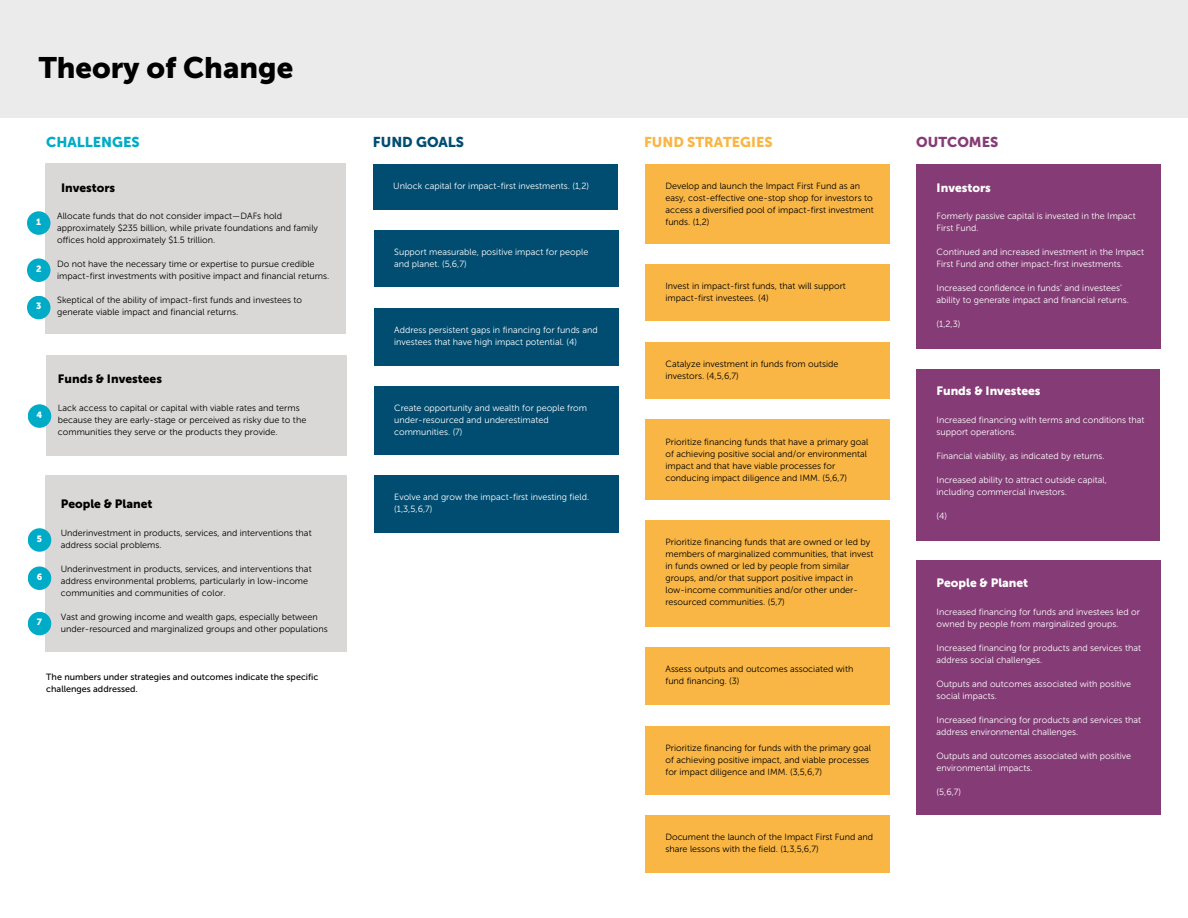
<style>
.page{position:relative;width:1188px;height:918px;background:#fff}
.page>*{position:absolute;margin:0;border:0;box-sizing:border-box;transform-origin:0 0}
.t1{font:29.4px "Museo Sans 900";color:#000}
.t2{font:14.1px "Museo Sans 900";color:#f9b645}
.t3{font:14.1px "Museo Sans 900";color:#00abc8}
.t4{font:14.1px "Museo Sans 900";color:#004d71}
.t5{font:14.1px "Museo Sans 900";color:#853c76}
.t6{font:12px "Museo Sans 900";color:#fff}
.t7{font:12px "Museo Sans 900";color:#000}
.t8{font:10.95px "Museo Sans 100";color:#fff}
.t9{font:10.95px "Museo Sans 500";color:#fff}
.t10{font:9px/12px "Museo Sans 300";color:#000}
.t11{font:9px/12px "Museo Sans 300";color:#fff}
.t12{font:9px/12px "Museo Sans 500";color:#000}
.t13{font:9px "Museo Sans 900";color:#fff}
</style>
<div class="page">
<div style="left:1px;top:0;width:1187px;height:117px;background:#ebebeb"></div>
<div style="left:373px;top:164px;width:244px;height:46px;background:#004d71"></div>
<div style="left:374px;top:230px;width:244px;height:57px;background:#004d71"></div>
<div style="left:374px;top:308px;width:244px;height:57px;background:#004d71"></div>
<div style="left:374px;top:386px;width:244px;height:68px;background:#004d71"></div>
<div style="left:374px;top:475px;width:244px;height:58px;background:#004d71"></div>
<div style="left:916px;top:164px;width:244px;height:184px;background:#853c76"></div>
<div style="left:916px;top:369px;width:244px;height:172px;background:#853c76"></div>
<div style="left:916px;top:561px;width:244px;height:254px;background:#853c76"></div>
<div style="left:46px;top:164px;width:300px;height:170px;background:#d9d8d6"></div>
<div style="left:27px;top:211px;width:24px;height:24px;background:#00abc8;border-radius:50%"></div>
<div style="left:27px;top:258px;width:24px;height:24px;background:#00abc8;border-radius:50%"></div>
<div style="left:27px;top:296px;width:24px;height:23px;background:#00abc8;border-radius:50%"></div>
<div style="left:46px;top:355px;width:301px;height:100px;background:#d9d8d6"></div>
<div style="left:28px;top:404px;width:23px;height:24px;background:#00abc8;border-radius:50%"></div>
<div style="left:45px;top:475px;width:302px;height:177px;background:#d9d8d6"></div>
<div style="left:28px;top:528px;width:23px;height:24px;background:#00abc8;border-radius:50%"></div>
<div style="left:28px;top:566px;width:23px;height:24px;background:#00abc8;border-radius:50%"></div>
<div style="left:28px;top:612px;width:23px;height:23px;background:#00abc8;border-radius:50%"></div>
<div style="left:645px;top:648px;width:244px;height:57px;background:#f9b645"></div>
<div style="left:645px;top:521px;width:244px;height:106px;background:#f9b645"></div>
<div style="left:645px;top:420px;width:244px;height:80px;background:#f9b645"></div>
<div style="left:645px;top:726px;width:244px;height:68px;background:#f9b645"></div>
<div style="left:645px;top:164px;width:244px;height:80px;background:#f9b645"></div>
<div style="left:645px;top:264px;width:244px;height:57px;background:#f9b645"></div>
<div style="left:645px;top:342px;width:244px;height:57px;background:#f9b645"></div>
<div style="left:645px;top:815px;width:244px;height:57px;background:#f9b645"></div>
<h4 class="t1" style="left:39px;top:50px;width:256px">Theory of Change</h4>
<h4 class="t3" style="left:46px;top:133px;width:95px">CHALLENGES</h4>
<p class="t13" style="left:36px;top:216px;width:6px">1</p>
<p class="t13" style="left:36px;top:263px;width:7px">2</p>
<p class="t13" style="left:36px;top:301px;width:7px">3</p>
<p class="t7" style="left:61px;top:180px;width:56px">Investors</p>
<p class="t10" style="left:57px;top:210px;width:262px">Allocate funds that do not consider impact—DAFs hold approximately $235 billion, while private foundations and family offices hold approximately $1.5 trillion.</p>
<p class="t10" style="left:57px;top:258px;width:274px">Do not have the necessary time or expertise to pursue credible impact-first investments with positive impact and financial returns.</p>
<p class="t10" style="left:57px;top:294px;width:246px">Skeptical of the ability of impact-first funds and investees to generate viable impact and financial returns.</p>
<p class="t13" style="left:37px;top:409px;width:7px">4</p>
<h4 class="t7" style="left:58px;top:371px;width:106px">Funds &amp; Investees</h4>
<p class="t10" style="left:58px;top:402px;width:250px">Lack access to capital or capital with viable rates and terms because they are early-stage or perceived as risky due to the communities they serve or the products they provide.</p>
<p class="t13" style="left:37px;top:533px;width:7px">5</p>
<p class="t13" style="left:37px;top:572px;width:7px">6</p>
<p class="t13" style="left:37px;top:617px;width:7px">7</p>
<p class="t7" style="left:61px;top:496px;width:93px">People &amp; Planet</p>
<h3 class="t10" style="left:61px;top:527px;width:252px">Underinvestment in products, services, and interventions that address social problems.</h3>
<h4 class="t10" style="left:61px;top:563px;width:252px">Underinvestment in products, services, and interventions that address environmental problems, particularly in low-income communities and communities of color.</h4>
<p class="t10" style="left:61px;top:611px;width:268px">Vast and growing income and wealth gaps, especially between under-resourced and marginalized groups and other populations</p>
<p class="t12" style="left:46px;top:671px;width:274px">The numbers under strategies and outcomes indicate the specific challenges addressed.</p>
<p class="t4" style="left:373px;top:133px;width:93px">FUND GOALS</p>
<p class="t5" style="left:916px;top:133px;width:84px">OUTCOMES</p>
<h3 class="t2" style="left:644px;top:133px;width:130px">FUND STRATEGIES</h3>
<h1 class="t11" style="left:393px;top:180px;width:197px">Unlock capital for impact-first investments. (1,2)</h1>
<h2 class="t11" style="left:394px;top:246px;width:196px">Support measurable, positive impact for people and planet. (5,6,7)</h2>
<h2 class="t11" style="left:394px;top:324px;width:205px">Address persistent gaps in financing for funds and investees that have high impact potential. (4)</h2>
<h2 class="t11" style="left:394px;top:402px;width:194px">Create opportunity and wealth for people from under-resourced and underestimated communities. (7)</h2>
<h2 class="t11" style="left:394px;top:491px;width:197px">Evolve and grow the impact-first investing field. (1,3,5,6,7)</h2>
<p class="t10" style="left:665px;top:180px;width:210px">Develop and launch the Impact First Fund as an easy, cost-effective one-stop shop for investors to access a diversified pool of impact-first investment funds. (1,2)</p>
<p class="t10" style="left:665px;top:280px;width:182px">Invest in impact-first funds, that will support impact-first investees. (4)</p>
<p class="t10" style="left:665px;top:358px;width:175px">Catalyze investment in funds from outside investors. (4,5,6,7)</p>
<p class="t10" style="left:665px;top:435px;width:204px">Prioritize financing funds that have a primary goal of achieving positive social and/or environmental impact and that have viable processes for conducing impact diligence and IMM. (5,6,7)</p>
<p class="t10" style="left:665px;top:536px;width:209px">Prioritize financing funds that are owned or led by members of marginalized communities, that invest in funds owned or led by people from similar groups, and/or that support positive impact in low-income communities and/or other under&shy;resourced communities. (5,7)</p>
<p class="t10" style="left:665px;top:663px;width:189px">Assess outputs and outcomes associated with fund financing. (3)</p>
<p class="t10" style="left:665px;top:742px;width:207px">Prioritize financing for funds with the primary goal of achieving positive impact, and viable processes for impact diligence and IMM. (3,5,6,7)</p>
<h3 class="t10" style="left:665px;top:831px;width:209px">Document the launch of the Impact First Fund and share lessons with the field. (1,3,5,6,7)</h3>
<h3 class="t6" style="left:937px;top:180px;width:56px">Investors</h3>
<p class="t11" style="left:937px;top:210px;width:201px">Formerly passive capital is invested in the Impact<br>First Fund.</p>
<p class="t11" style="left:937px;top:246px;width:209px">Continued and increased investment in the Impact<br>First Fund and other impact-first investments.</p>
<p class="t11" style="left:937px;top:282px;width:194px">Increased confidence in funds’ and investees’ ability to generate impact and financial returns.</p>
<p class="t11" style="left:937px;top:318px;width:25px">(1,2,3)</p>
<h3 class="t9" style="left:937px;top:216px;width:123px">Challenges addressed: 1</h3>
<p class="t6" style="left:937px;top:384px;width:106px">Funds &amp; Investees</p>
<p class="t8" style="left:939px;top:414px;width:136px">meaningful positive impact.</p>
<h3 class="t11" style="left:937px;top:426px;width:82px">support operations.</h3>
<p class="t11" style="left:937px;top:450px;width:170px">Financial viability, as indicated by returns.</p>
<p class="t11" style="left:937px;top:474px;width:172px">Increased ability to attract outside capital, including commercial investors.</p>
<p class="t11" style="left:937px;top:510px;width:12px">(4)</p>
<h3 class="t11" style="left:937px;top:414px;width:210px">Increased financing with terms and conditions that</h3>
<p class="t6" style="left:937px;top:576px;width:93px">People &amp; Planet</p>
<p class="t11" style="left:937px;top:606px;width:205px">Increased financing for funds and investees led or owned by people from marginalized groups.</p>
<p class="t11" style="left:937px;top:642px;width:206px">Increased financing for products and services that address social challenges.</p>
<p class="t11" style="left:937px;top:678px;width:196px">Outputs and outcomes associated with positive social impacts.</p>
<p class="t11" style="left:937px;top:714px;width:206px">Increased financing for products and services that address environmental challenges.</p>
<p class="t11" style="left:937px;top:750px;width:196px">Outputs and outcomes associated with positive environmental impacts.</p>
<p class="t11" style="left:937px;top:786px;width:26px">(5,6,7)</p>
</div>
